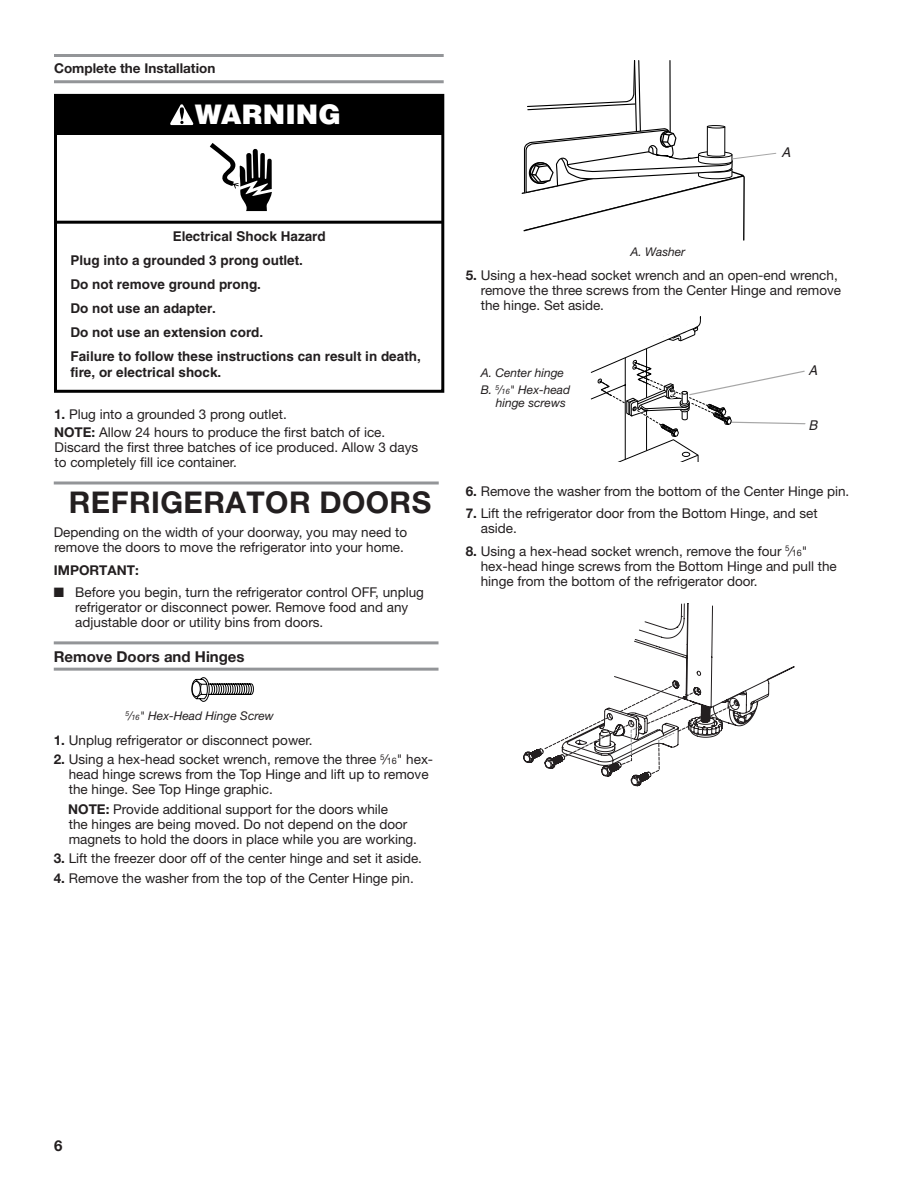
<style>
.page{position:relative;width:918px;height:1188px;background:#fff}
.page>*{position:absolute;margin:0;border:0;box-sizing:border-box;transform-origin:0 0}
.t1{font:700 30px "Helvetica Neue LT Std";letter-spacing:.015em;color:#231f20}
.t2{font:900 27px "Helvetica";color:#fff}
.t3{font:700 15px "Helvetica Neue LT Std";color:#231f20}
.t4{font:700 15px "Helvetica Neue LT Std";color:#231f20}
.t5{font:13.5px/15px "Helvetica Neue LT Std";color:#231f20}
.t6{font:700 13.5px/24px "Helvetica";color:#231f20}
.t7{font:700 13.5px "Helvetica Neue LT Std";color:#231f20}
.t8{font:italic 13.5px "Helvetica";color:#231f20}
.t9{font:italic 13.5px "Helvetica";color:#231f20}
.t10{font:italic 12px/16.5px "Helvetica Neue LT Std";color:#231f20}
.s1{font-weight:700}
.s2{font-size:7.5px}
.s3{font-size:9px}
</style>
<div class="page">
<hr style="left:54px;top:482px;width:385px;height:2px;background:#939598">
<hr style="left:54px;top:641px;width:385px;height:3px;background:#939598">
<hr style="left:54px;top:668px;width:385px;height:3px;background:#939598">
<svg style="left:191px;top:677px;width:63px;height:25px"></svg>
<svg style="left:521px;top:60px;width:256px;height:181px"></svg>
<svg style="left:590px;top:316px;width:216px;height:146px"></svg>
<svg style="left:523px;top:603px;width:272px;height:183px"></svg>
<svg style="left:210px;top:143px;width:62px;height:68px"></svg>
<div style="left:56px;top:95px;width:387px;height:39px;background:#000"></div>
<hr style="left:56px;top:221px;width:387px;height:3px;background:#000">
<svg style="left:170px;top:104px;width:24px;height:21px"></svg>
<div style="left:54px;top:94px;width:390px;height:299px;border:3px solid #000"></div>
<hr style="left:54px;top:54px;width:390px;height:3px;background:#939598">
<hr style="left:54px;top:80px;width:390px;height:3px;background:#939598">
<p class="t7" style="left:54px;top:59px;width:163px">Complete the Installation</p>
<h2 class="t2" style="left:195px;top:97px;width:148px">WARNING</h2>
<p class="t6" style="left:70px;top:224px;width:352px;text-indent:102px">Electrical Shock Hazard<br>Plug into a grounded 3 prong outlet.<br>Do not remove ground prong.<br>Do not use an adapter.<br>Do not use an extension cord.<br>Failure to follow these instructions can result in death,</p>
<p class="t6" style="left:70px;top:360px;width:152px">fire, or electrical shock.</p>
<p class="t5" style="left:54px;top:405px;width:333px;line-height:18px"><span class="s1">1.</span> Plug into a grounded 3 prong outlet.<br><span class="s1">NOTE:</span> Allow 24 hours to produce the first batch of ice.</p>
<p class="t5" style="left:55px;top:439px;width:365px">Discard the first three batches of ice produced. Allow 3 days to completely fill ice container.</p>
<h1 class="t1" style="left:69px;top:483px;width:364px">REFRIGERATOR DOORS</h1>
<p class="t5" style="left:54px;top:525px;width:355px">Depending on the width of your doorway, you may need to remove the doors to move the refrigerator into your home.</p>
<p class="t7" style="left:54px;top:562px;width:86px">IMPORTANT:</p>
<p class="t5" style="left:75px;top:585px;width:350px;text-indent:-22px">■ Before you begin, turn the refrigerator control OFF, unplug refrigerator or disconnect power. Remove food and any adjustable door or utility bins from doors.</p>
<p class="t3" style="left:54px;top:647px;width:192px">Remove Doors and Hinges</p>
<p class="t10" style="left:126px;top:707px;width:150px"><sup>5</sup>⁄<span class="s2">16</span>" Hex-Head Hinge Screw</p>
<p class="t5" style="left:54px;top:733px;width:260px"><span class="s1">1.</span> Unplug refrigerator or disconnect power.</p>
<p class="t5" style="left:69px;top:752px;width:366px;text-indent:-15px"><span class="s1">2.</span> Using a hex-head socket wrench, remove the three <sup>5</sup>⁄<span class="s3">16</span>" hex&shy;head hinge screws from the Top Hinge and lift up to remove the hinge. See Top Hinge graphic.</p>
<p class="t5" style="left:68px;top:801px;width:350px"><span class="s1">NOTE:</span> Provide additional support for the doors while<br>the hinges are being moved. Do not depend on the door magnets to hold the doors in place while you are working.</p>
<p class="t5" style="left:54px;top:851px;width:370px"><span class="s1">3.</span> Lift the freezer door off of the center hinge and set it aside.</p>
<p class="t5" style="left:54px;top:870px;width:362px"><span class="s1">4.</span> Remove the washer from the top of the Center Hinge pin.</p>
<p class="t10" style="left:631px;top:243px;width:56px">A. Washer</p>
<p class="t9" style="left:782px;top:145px;width:11px">A</p>
<p class="t5" style="left:481px;top:268px;width:362px;text-indent:-15px"><span class="s1">5.</span> Using a hex-head socket wrench and an open-end wrench, remove the three screws from the Center Hinge and remove the hinge. Set aside.</p>
<p class="t10" style="left:481px;top:365px;width:91px">A. Center hinge<br>B. <sup>5</sup>⁄<span class="s2">16</span>" Hex-head</p>
<p class="t10" style="left:496px;top:395px;width:72px">hinge screws</p>
<p class="t8" style="left:808px;top:363px;width:14px">A</p>
<p class="t8" style="left:808px;top:418px;width:14px">B</p>
<p class="t5" style="left:466px;top:483px;width:385px"><span class="s1">6.</span> Remove the washer from the bottom of the Center Hinge pin.</p>
<p class="t5" style="left:481px;top:506px;width:339px;text-indent:-15px"><span class="s1">7.</span> Lift the refrigerator door from the Bottom Hinge, and set aside.</p>
<p class="t5" style="left:481px;top:543px;width:358px;text-indent:-15px"><span class="s1">8.</span> Using a hex-head socket wrench, remove the four <sup>5</sup>⁄<span class="s3">16</span>" hex-head hinge screws from the Bottom Hinge and pull the hinge from the bottom of the refrigerator door.</p>
<p class="t4" style="left:54px;top:1136px;width:10px">6</p>
</div>
